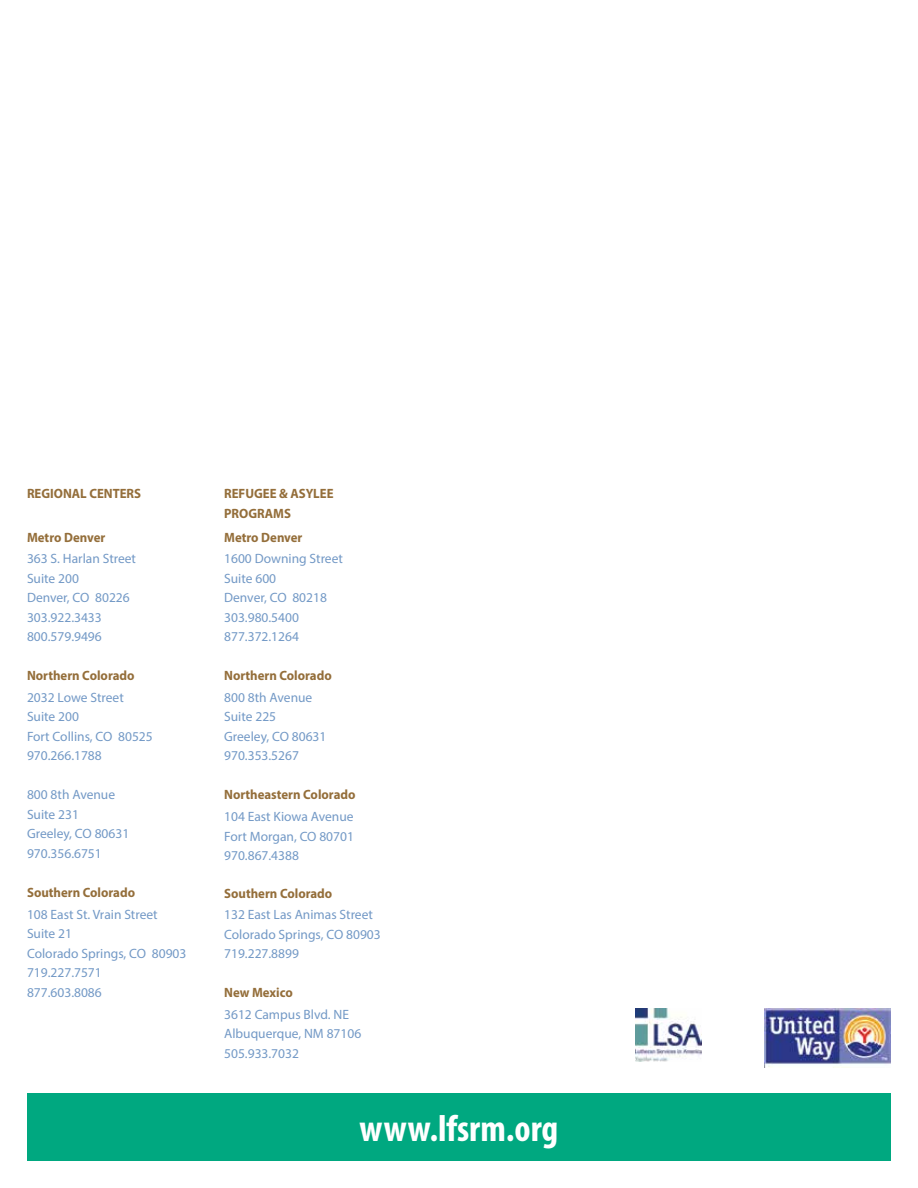
<style>
.page{position:relative;width:918px;height:1188px;background:#fff}
.page>*{position:absolute;margin:0;border:0;box-sizing:border-box;transform-origin:0 0}
.t1{font:700 condensed 37.5px "Myriad Pro";color:#fff}
.t2{font:13.5px/19.5px "Myriad Pro";color:#7399c6}
.t3{font:700 13.5px/19.5px "Myriad Pro";color:#946e3a;scale:.95 1}
</style>
<div class="page">
<div style="left:27px;top:1093px;width:864px;height:68px;background:#00a880"></div>
<img style="left:635px;top:1008px;width:67px;height:54px">
<img style="left:765px;top:1008px;width:126px;height:59px">
<p class="t3" style="left:27px;top:484px;width:122px">REGIONAL CENTERS</p>
<p class="t3" style="left:27px;top:527px;width:84px">Metro Denver</p>
<p class="t2" style="left:27px;top:549px;width:111px">363 S. Harlan Street<br>Suite 200<br>Denver, CO 80226<br>303.922.3433<br>800.579.9496</p>
<p class="t3" style="left:27px;top:666px;width:115px">Northern Colorado</p>
<p class="t2" style="left:27px;top:687px;width:127px">2032 Lowe Street<br>Suite 200<br>Fort Collins, CO 80525<br>970.266.1788</p>
<p class="t2" style="left:27px;top:785px;width:104px">800 8th Avenue<br>Suite 231<br>Greeley, CO 80631<br>970.356.6751</p>
<p class="t3" style="left:27px;top:882px;width:115px">Southern Colorado</p>
<p class="t2" style="left:27px;top:904px;width:161px">108 East St. Vrain Street<br>Suite 21<br>Colorado Springs, CO 80903<br>719.227.7571<br>877.603.8086</p>
<p class="t3" style="left:224px;top:484px;width:117px">REFUGEE &amp; ASYLEE<br>PROGRAMS</p>
<p class="t3" style="left:224px;top:527px;width:84px">Metro Denver</p>
<p class="t2" style="left:224px;top:549px;width:120px">1600 Downing Street<br>Suite 600<br>Denver, CO 80218<br>303.980.5400<br>877.372.1264</p>
<p class="t3" style="left:224px;top:666px;width:115px">Northern Colorado</p>
<p class="t2" style="left:224px;top:687px;width:104px">800 8th Avenue<br>Suite 225<br>Greeley, CO 80631<br>970.353.5267</p>
<p class="t3" style="left:224px;top:785px;width:140px">Northeastern Colorado</p>
<p class="t2" style="left:224px;top:807px;width:131px;text-align:justify">104 East Kiowa Avenue Fort Morgan, CO 80701<br>970.867.4388</p>
<p class="t3" style="left:224px;top:883px;width:115px">Southern Colorado</p>
<p class="t2" style="left:224px;top:905px;width:158px">132 East Las Animas Street<br>Colorado Springs, CO 80903<br>719.227.8899</p>
<p class="t3" style="left:224px;top:983px;width:74px">New Mexico</p>
<p class="t2" style="left:224px;top:1004px;width:139px">3612 Campus Blvd. NE<br>Albuquerque, NM 87106<br>505.933.7032</p>
<h1 class="t1" style="left:360px;top:1105px;width:200px">www.lfsrm.org</h1>
</div>
